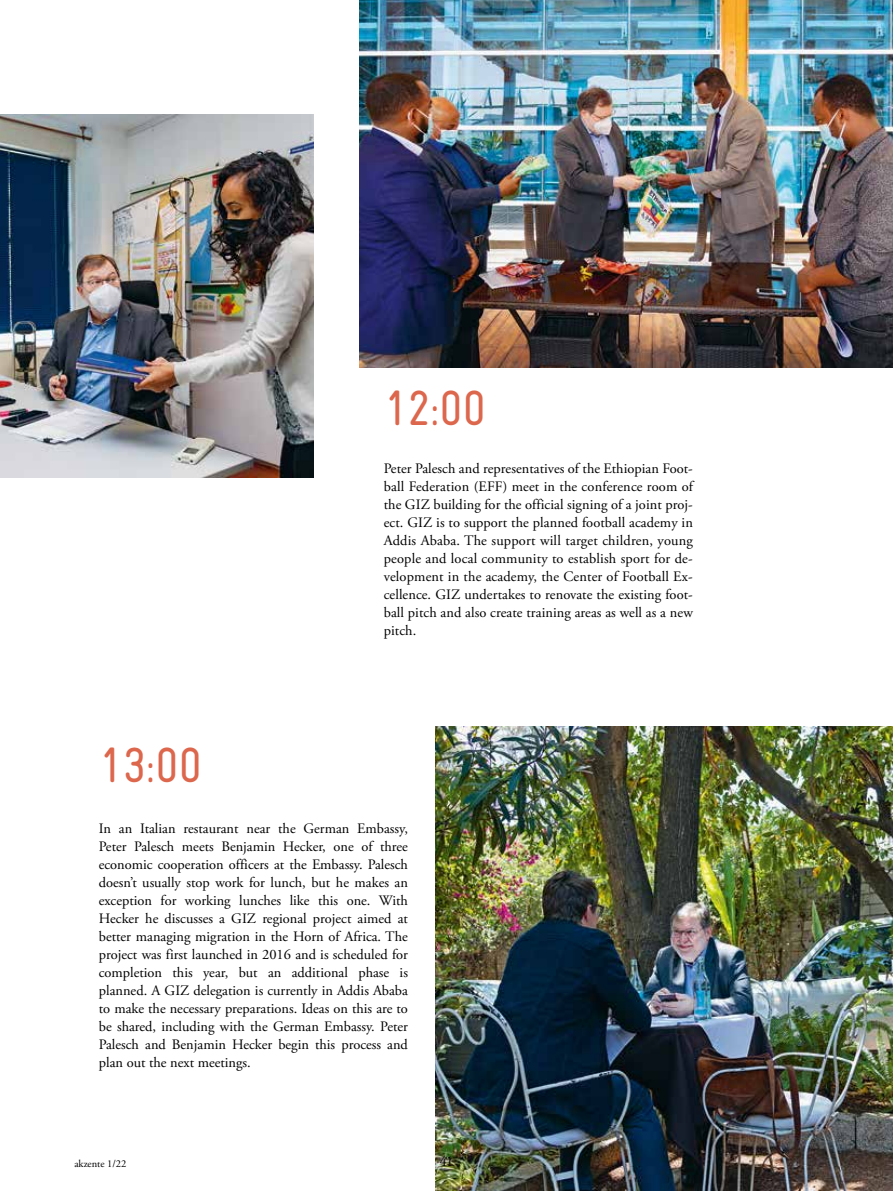
<style>
.page{position:relative;width:893px;height:1191px;background:#fff}
.page>*{position:absolute;margin:0;border:0;box-sizing:border-box;transform-origin:0 0}
.t1{font:49.5px "Gravur Condensed Reg CE";letter-spacing:-.005em;color:#dc674c}
.t2{font:15px "Adobe Garamond Pro";color:#000;scale:.9 1}
.t3{font:14.4px/18px "Adobe Garamond Pro";color:#000;text-align:justify}
.t4{font:10.5px "Adobe Garamond Pro";color:#000}
</style>
<div class="page">
<img style="left:0;top:115px;width:314px;height:362px">
<img style="left:435px;top:727px;width:458px;height:464px">
<img style="left:360px;top:0;width:533px;height:367px">
<h1 class="t1" style="left:99px;top:737px;width:105px">13:00</h1>
<h1 class="t1" style="left:384px;top:381px;width:104px">12:00</h1>
<p class="t3" style="left:384px;top:460px;width:311px">Peter Palesch and representatives of the Ethiopian Foot&shy;ball Federation (EFF) meet in the conference room of the GIZ building for the official signing of a joint proj&shy;ect. GIZ is to support the planned football academy in Addis Ababa. The support will target children, young people and local community to establish sport for de&shy;velopment in the academy, the Center of Football Ex&shy;cellence. GIZ undertakes to renovate the existing foot&shy;ball pitch and also create training areas as well as a new pitch.</p>
<p class="t3" style="left:99px;top:820px;width:311px">In an Italian restaurant near the German Embassy, Peter Palesch meets Benjamin Hecker, one of three economic cooperation officers at the Embassy. Palesch doesn’t usually stop work for lunch, but he makes an exception for working lunches like this one. With Hecker he discusses a GIZ regional project aimed at better managing migration in the Horn of Africa. The project was first launched in 2016 and is scheduled for completion this year, but an additional phase is planned. A GIZ delegation is currently in Addis Ababa to make the necessary preparations. Ideas on this are to be shared, including with the German Embassy. Peter Palesch and Benjamin Hecker begin this process and plan out the next meetings.</p>
<p class="t4" style="left:74px;top:1157px;width:54px">akzente 1/22</p>
<p class="t2" style="left:440px;top:1152px;width:16px">41</p>
</div>
